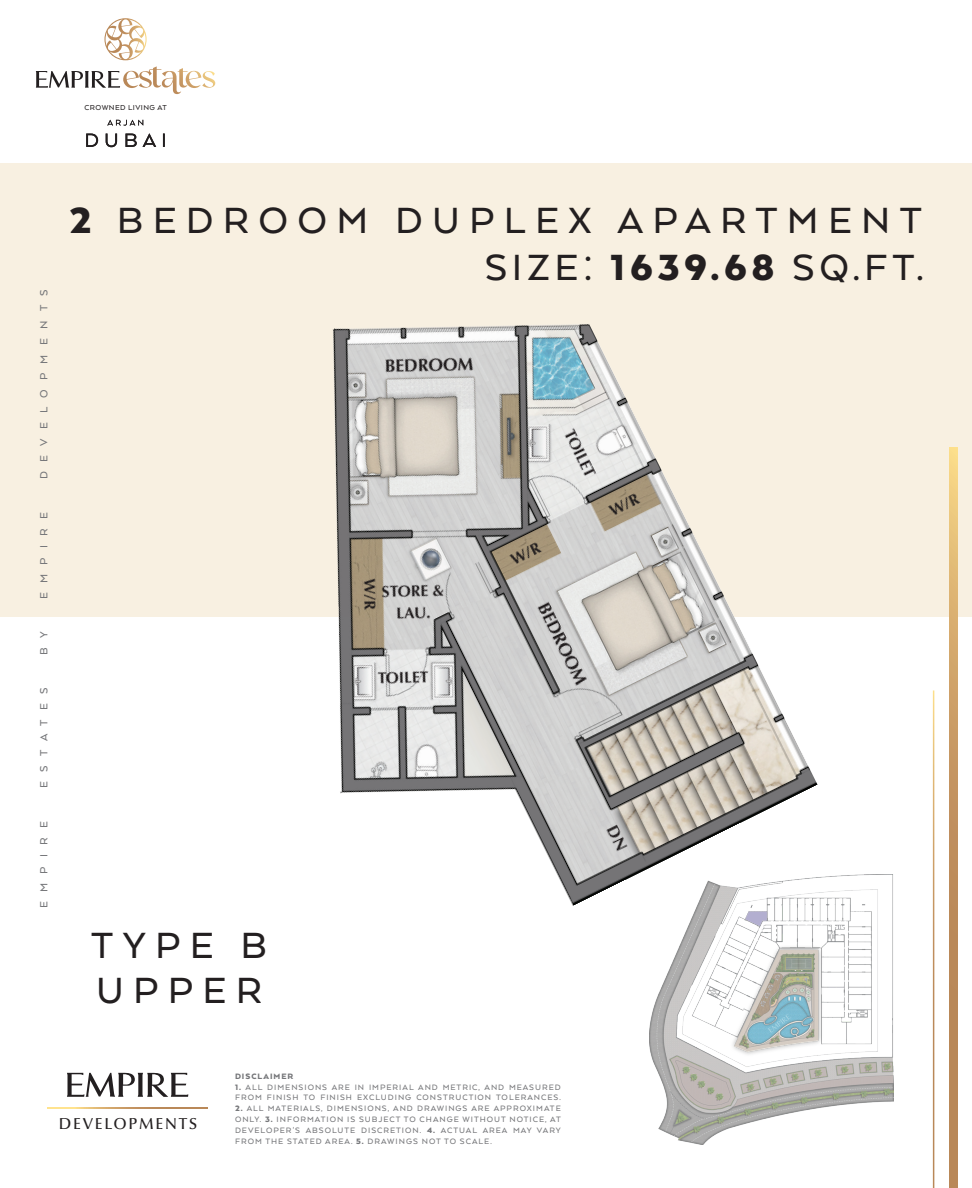
<style>
.page{position:relative;width:972px;height:1188px;background:#fff}
.page>*{position:absolute;margin:0;border:0;box-sizing:border-box;transform-origin:0 0}
.t1{font:500 42px/47.2px "Arquitecta";letter-spacing:.22em;color:#231f20;text-align:right}
.t2{font:500 15.9px "Optima Nova LT Pro";letter-spacing:.11em;color:#231f20}
.t3{font:500 12px "Arquitecta";letter-spacing:.775em;color:#757679}
.t4{font:500 9px/10.8px "Arquitecta";letter-spacing:.11em;color:#757679}
.t5{font:900 9px "Arquitecta";letter-spacing:.11em;color:#757679}
.t6{font:500 8.25px "Arquitecta";letter-spacing:.055em;color:#231f20}
.s1{font-weight:900}
</style>
<div class="page">
<div style="left:0;top:164px;width:972px;height:453px;background:#f8f0e1"></div>
<svg style="left:47px;top:1107px;width:161px;height:1px"></svg>
<svg style="left:67px;top:1073px;width:121px;height:24px"></svg>
<svg style="left:950px;top:448px;width:8px;height:740px;background:#ca9c65"></svg>
<img style="left:650px;top:874px;width:243px;height:271px">
<img style="left:332px;top:324px;width:486px;height:652px">
<svg style="left:104px;top:18px;width:43px;height:42px"></svg>
<svg style="left:107px;top:120px;width:36px;height:6px"></svg>
<svg style="left:86px;top:134px;width:79px;height:13px"></svg>
<svg style="left:36px;top:66px;width:165px;height:22px"></svg>
<p class="t6" style="left:85px;top:103px;width:84px">CROWNED LIVING AT</p>
<h3 class="t3" style="left:36px;top:479px;width:192px;rotate:-90deg">DEVELOPMENTS</h3>
<h3 class="t3" style="left:36px;top:599px;width:89px;rotate:-90deg">EMPIRE</h3>
<h3 class="t3" style="left:36px;top:655px;width:25px;rotate:-90deg">B Y</h3>
<h3 class="t3" style="left:36px;top:788px;width:102px;rotate:-90deg">ESTATES</h3>
<h3 class="t3" style="left:36px;top:908px;width:89px;rotate:-90deg">EMPIRE</h3>
<h1 class="t1" style="left:69px;top:195px;width:856px"><span class="s1">2</span> BEDROOM DUPLEX APARTMENT<br>SIZE: <span class="s1">1639.68</span> SQ.FT.</h1>
<h1 class="t1" style="left:91px;top:921px;width:177px;line-height:45px;text-align:left">TYPE B<br>UPPER</h1>
<h2 class="t2" style="left:59px;top:1113px;width:140px">DEVELOPMENTS</h2>
<p class="t5" style="left:235px;top:1071px;width:60px">DISCLAIMER</p>
<p class="t4" style="left:235px;top:1081px;width:327px"><span class="s1">1.</span> ALL DIMENSIONS ARE IN IMPERIAL AND METRIC, AND MEASURED<br>FROM FINISH TO FINISH EXCLUDING CONSTRUCTION TOLERANCES.</p>
<p class="t4" style="left:235px;top:1103px;width:327px;text-align:justify"><span class="s1">2.</span> ALL MATERIALS, DIMENSIONS, AND DRAWINGS ARE APPROXIMATE ONLY. <span class="s1">3.</span> INFORMATION IS SUBJECT TO CHANGE WITHOUT NOTICE, AT DEVELOPER'S ABSOLUTE DISCRETION. <span class="s1">4.</span> ACTUAL AREA MAY VARY FROM THE STATED AREA. <span class="s1">5.</span> DRAWINGS NOT TO SCALE.</p>
</div>
